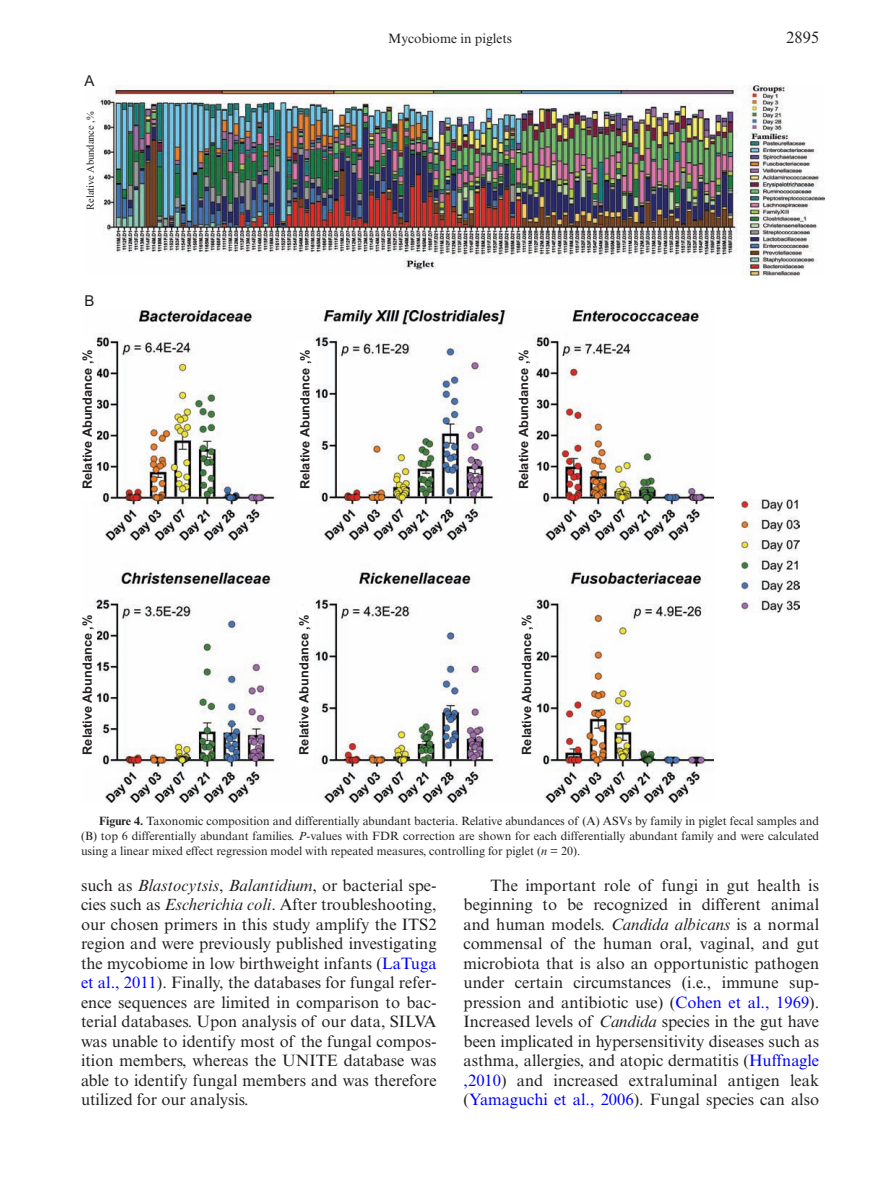
<style>
.page{position:relative;width:891px;height:1188px;background:#fff}
.page>*{position:absolute;margin:0;border:0;box-sizing:border-box;transform-origin:0 0}
.t1{font:16.5px/19.5px "Times New Roman MT Std";color:#231f20;text-align:justify}
.t2{font:15px "Arial";color:#231f20}
.t3{font:13.5px "Times New Roman MT Std";color:#231f20}
.t4{font:700 12.75px "Arial";color:#231f20}
.t5{font:12px/15px "Times New Roman MT Std";color:#231f20;text-align:justify}
.t6{font:10.5px "Times New Roman";color:#231f20}
.s1{font-weight:700}
.s2{font-style:italic}
.s3{color:#00f}
</style>
<div class="page">
<img style="left:98px;top:85px;width:727px;height:190px">
<img style="left:94px;top:310px;width:619px;height:492px">
<img style="left:741px;top:500px;width:58px;height:113px">
<div style="left:295px;top:342px;width:21px;height:159px;background:#fff"></div>
<div style="left:514px;top:342px;width:21px;height:159px;background:#fff"></div>
<div style="left:81px;top:342px;width:16px;height:159px;background:#fff"></div>
<div style="left:81px;top:608px;width:16px;height:158px;background:#fff"></div>
<div style="left:298px;top:608px;width:15px;height:158px;background:#fff"></div>
<div style="left:520px;top:608px;width:16px;height:158px;background:#fff"></div>
<p class="t2" style="left:84px;top:70px;width:12px">A</p>
<p class="t6" style="left:83px;top:210px;width:100px;rotate:-90deg">Relative Abundance ,%</p>
<p class="t2" style="left:84px;top:290px;width:12px">B</p>
<p class="t4" style="left:78px;top:489px;width:141px;rotate:-90deg">Relative Abundance ,%</p>
<p class="t3" style="left:388px;top:30px;width:125px">Mycobiome in piglets</p>
<p class="t1" style="left:786px;top:28px;width:34px">2895</p>
<p class="t4" style="left:296px;top:489px;width:141px;rotate:-90deg">Relative Abundance ,%</p>
<p class="t4" style="left:515px;top:489px;width:141px;rotate:-90deg">Relative Abundance ,%</p>
<p class="t4" style="left:78px;top:755px;width:141px;rotate:-90deg">Relative Abundance ,%</p>
<p class="t4" style="left:295px;top:755px;width:141px;rotate:-90deg">Relative Abundance ,%</p>
<p class="t4" style="left:518px;top:755px;width:141px;rotate:-90deg">Relative Abundance ,%</p>
<p class="t5" style="left:81px;top:814px;width:740px;text-indent:18px"><span class="s1">Figure 4.</span> Taxonomic composition and differentially abundant bacteria. Relative abundances of (A) ASVs by family in piglet fecal samples and (B) top 6 differentially abundant families. <span class="s2">P</span>-values with FDR correction are shown for each differentially abundant family and were calculated using a linear mixed effect regression model with repeated measures, controlling for piglet (<span class="s2">n</span> = 20).</p>
<p class="t1" style="left:81px;top:876px;width:357px">such as <span class="s2">Blastocytsis</span>, <span class="s2">Balantidium</span>, or bacterial spe&shy;cies such as <span class="s2">Escherichia coli</span>. After troubleshooting, our chosen primers in this study amplify the ITS2 region and were previously published investigating the mycobiome in low birthweight infants (<span class="s3">LaTuga et al., 2011</span>). Finally, the databases for fungal refer&shy;ence sequences are limited in comparison to bac&shy;terial databases. Upon analysis of our data, SILVA was unable to identify most of the fungal compos&shy;ition members, whereas the UNITE database was able to identify fungal members and was therefore utilized for our analysis.</p>
<p class="t1" style="left:464px;top:876px;width:357px;text-indent:27px">The important role of fungi in gut health is beginning to be recognized in different animal and human models. <span class="s2">Candida albicans</span> is a normal commensal of the human oral, vaginal, and gut microbiota that is also an opportunistic pathogen under certain circumstances (i.e., immune sup&shy;pression and antibiotic use) (<span class="s3">Cohen et al., 1969</span>).<br>Increased levels of <span class="s2">Candida</span> species in the gut have been implicated in hypersensitivity diseases such as asthma, allergies, and atopic dermatitis (<span class="s3">Huffnagle ,2010</span>) and increased extraluminal antigen leak (<span class="s3">Yamaguchi et al., 2006</span>). Fungal species can also</p>
</div>
